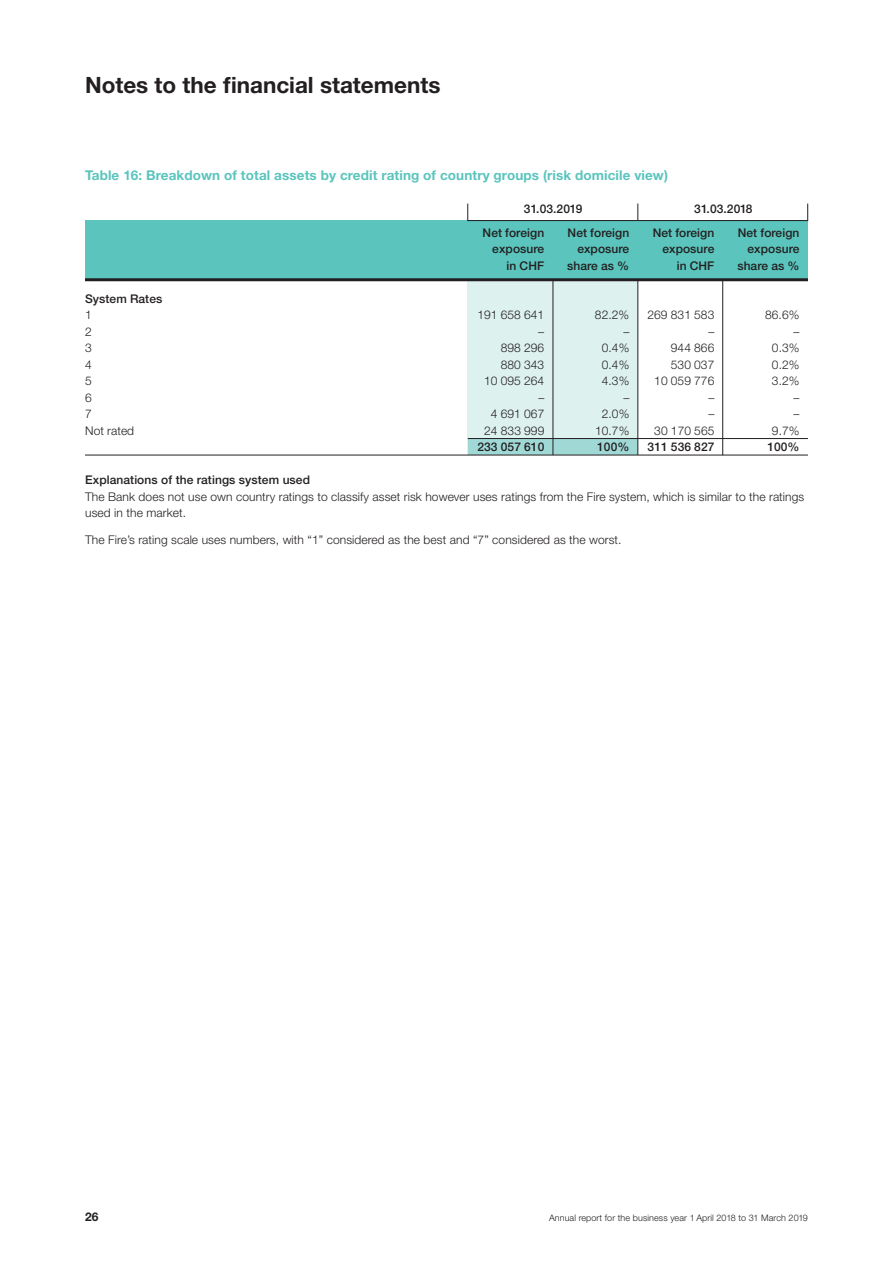
<style>
.page{position:relative;width:893px;height:1263px;background:#fff}
.page>*{position:absolute;margin:0;border:0;box-sizing:border-box;transform-origin:0 0}
.t1{font:700 22.5px "Helvetica Neue LT Std";color:#231f20}
.t2{font:700 13.5px "Helvetica Neue LT Std";letter-spacing:.005em;color:#5ac4bd}
.t3{font:300 12px/16.5px "Helvetica Neue LT Std";letter-spacing:.005em;color:#231f20}
.t4{font:500 12px "Helvetica Neue LT Std";letter-spacing:.005em;color:#231f20}
.t5{font:700 12px "Helvetica Neue LT Std";color:#231f20}
.t6{font:300 9px "Helvetica Neue LT Std";letter-spacing:.01em;color:#231f20}
</style>
<div class="page">
<div style="left:85px;top:221px;width:723px;height:60px;background:#5ac4bd"></div>
<div style="left:468px;top:279px;width:170px;height:176px;background:#ddf1ef"></div>
<div style="left:468px;top:438px;width:170px;height:17px;background:#a0d8d6"></div>
<hr style="left:722px;top:279px;width:1px;height:176px;background:#231f20">
<svg style="left:638px;top:205px;width:1px;height:14px"></svg>
<div style="left:467px;top:203px;width:341px;height:18px;border:1px solid #231f20"></div>
<hr style="left:638px;top:279px;width:1px;height:176px;background:#231f20">
<hr style="left:553px;top:279px;width:1px;height:176px;background:#231f20">
<hr style="left:85px;top:278px;width:723px;height:3px;background:#231f20">
<hr style="left:468px;top:438px;width:340px;height:1px;background:#231f20">
<hr style="left:85px;top:455px;width:723px;height:1px;background:#231f20">
<h1 class="t1" style="left:85px;top:71px;width:357px">Notes to the financial statements</h1>
<p class="t2" style="left:85px;top:167px;width:584px">Table 16: Breakdown of total assets by credit rating of country groups (risk domicile view)</p>
<p class="t4" style="left:524px;top:201px;width:60px">31.03.2019</p>
<p class="t4" style="left:694px;top:201px;width:60px">31.03.2018</p>
<p class="t4" style="left:483px;top:225px;width:63px">Net foreign</p>
<p class="t4" style="left:568px;top:225px;width:63px">Net foreign</p>
<p class="t4" style="left:653px;top:225px;width:63px">Net foreign</p>
<p class="t4" style="left:738px;top:225px;width:63px">Net foreign</p>
<p class="t4" style="left:492px;top:242px;width:53px">exposure</p>
<p class="t4" style="left:577px;top:242px;width:53px">exposure</p>
<p class="t4" style="left:662px;top:242px;width:53px">exposure</p>
<p class="t4" style="left:747px;top:242px;width:53px">exposure</p>
<p class="t4" style="left:507px;top:258px;width:39px">in CHF</p>
<p class="t4" style="left:567px;top:258px;width:64px">share as %</p>
<p class="t4" style="left:677px;top:258px;width:39px">in CHF</p>
<p class="t4" style="left:737px;top:258px;width:64px">share as %</p>
<p class="t4" style="left:85px;top:291px;width:79px">System Rates</p>
<p class="t3" style="left:85px;top:306px;width:8px">1</p>
<p class="t3" style="left:477px;top:306px;width:68px">191 658 641</p>
<p class="t3" style="left:595px;top:306px;width:36px">82.2%</p>
<p class="t3" style="left:647px;top:306px;width:68px">269 831 583</p>
<p class="t3" style="left:765px;top:306px;width:36px">86.6%</p>
<p class="t3" style="left:85px;top:323px;width:8px">2</p>
<p class="t3" style="left:538px;top:323px;width:7px">–</p>
<p class="t3" style="left:623px;top:323px;width:7px">–</p>
<p class="t3" style="left:708px;top:323px;width:7px">–</p>
<p class="t3" style="left:793px;top:323px;width:7px">–</p>
<p class="t3" style="left:85px;top:339px;width:8px">3</p>
<p class="t3" style="left:501px;top:339px;width:45px">898 296</p>
<p class="t3" style="left:602px;top:339px;width:29px">0.4%</p>
<p class="t3" style="left:671px;top:339px;width:45px">944 866</p>
<p class="t3" style="left:772px;top:339px;width:29px">0.3%</p>
<p class="t3" style="left:85px;top:356px;width:8px">4</p>
<p class="t3" style="left:501px;top:356px;width:45px">880 343</p>
<p class="t3" style="left:602px;top:356px;width:29px">0.4%</p>
<p class="t3" style="left:671px;top:356px;width:45px">530 037</p>
<p class="t3" style="left:772px;top:356px;width:29px">0.2%</p>
<p class="t3" style="left:85px;top:372px;width:8px">5</p>
<p class="t3" style="left:484px;top:372px;width:62px">10 095 264</p>
<p class="t3" style="left:602px;top:372px;width:29px">4.3%</p>
<p class="t3" style="left:654px;top:372px;width:62px">10 059 776</p>
<p class="t3" style="left:772px;top:372px;width:29px">3.2%</p>
<p class="t3" style="left:85px;top:389px;width:8px">6</p>
<p class="t3" style="left:538px;top:389px;width:7px">–</p>
<p class="t3" style="left:623px;top:389px;width:7px">–</p>
<p class="t3" style="left:708px;top:389px;width:7px">–</p>
<p class="t3" style="left:794px;top:389px;width:7px">–</p>
<p class="t3" style="left:85px;top:405px;width:8px">7</p>
<p class="t3" style="left:491px;top:405px;width:55px">4 691 067</p>
<p class="t3" style="left:602px;top:405px;width:29px">2.0%</p>
<p class="t3" style="left:708px;top:405px;width:7px">–</p>
<p class="t3" style="left:794px;top:405px;width:7px">–</p>
<p class="t3" style="left:85px;top:422px;width:51px">Not rated</p>
<p class="t3" style="left:484px;top:422px;width:62px">24 833 999</p>
<p class="t3" style="left:595px;top:422px;width:36px">10.7%</p>
<p class="t3" style="left:654px;top:422px;width:62px">30 170 565</p>
<p class="t3" style="left:772px;top:422px;width:29px">9.7%</p>
<p class="t4" style="left:477px;top:440px;width:68px">233 057 610</p>
<p class="t4" style="left:597px;top:440px;width:34px">100%</p>
<p class="t4" style="left:648px;top:440px;width:68px">311 536 827</p>
<p class="t4" style="left:767px;top:440px;width:34px">100%</p>
<p class="t4" style="left:85px;top:473px;width:226px">Explanations of the ratings system used</p>
<p class="t3" style="left:85px;top:488px;width:721px">The Bank does not use own country ratings to classify asset risk however uses ratings from the Fire system, which is similar to the ratings used in the market.</p>
<p class="t3" style="left:85px;top:532px;width:538px">The Fire’s rating scale uses numbers, with “1” considered as the best and “7” considered as the worst.</p>
<p class="t5" style="left:85px;top:1209px;width:15px">26</p>
<p class="t6" style="left:549px;top:1212px;width:260px">Annual report for the business year 1 April 2018 to 31 March 2019</p>
</div>
